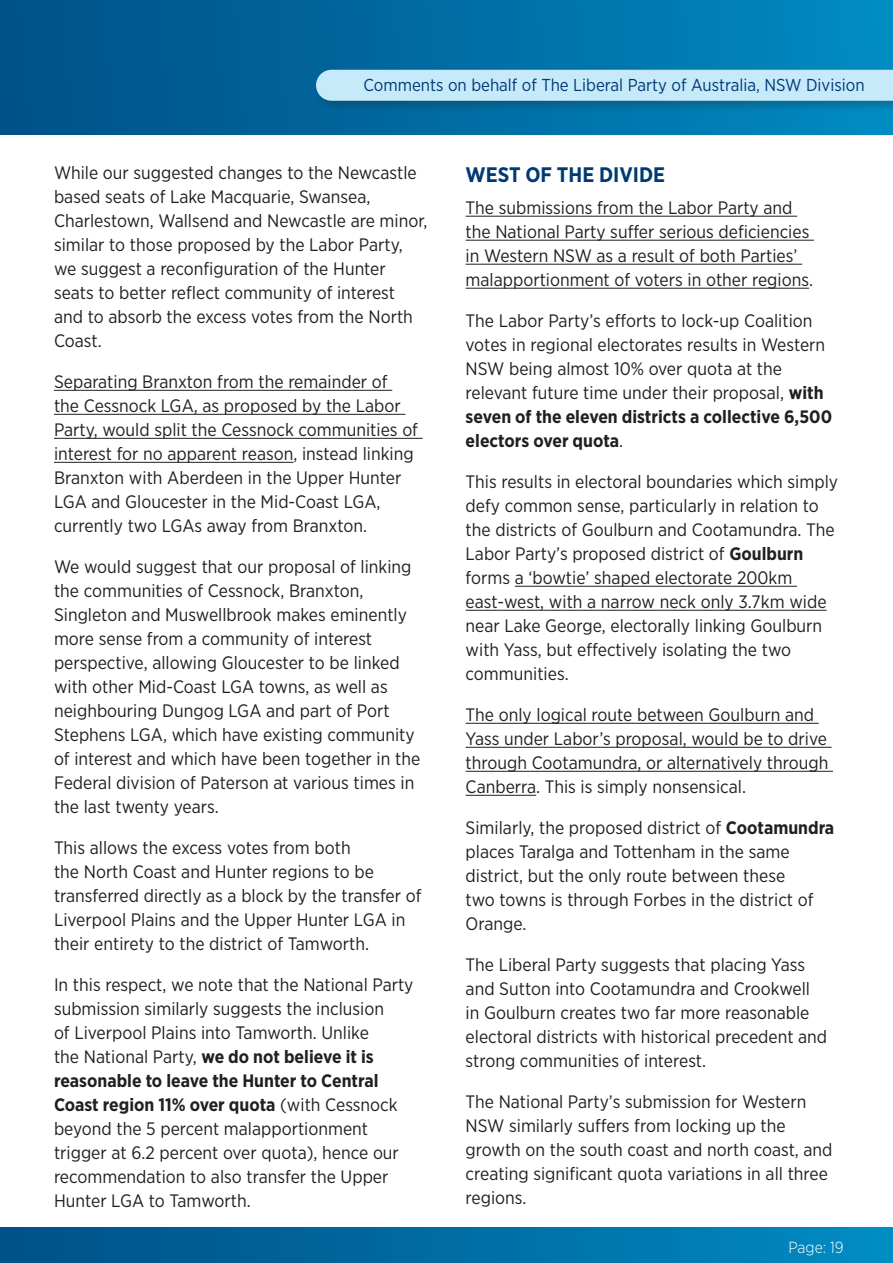
<style>
.page{position:relative;width:893px;height:1263px;background:#fff}
.page>*{position:absolute;margin:0;border:0;box-sizing:border-box;transform-origin:0 0}
.t1{font:700 21px "Gotham Narrow";color:#013974}
.t2{font:18px/24px "Gotham Narrow";color:#231f20}
.t3{font:17.25px "Gotham Narrow";color:#013974}
.t4{font:300 16.05px "Gotham Narrow";color:#fff}
.s1{font-weight:700}
</style>
<div class="page">
<div style="left:0;top:0;width:893px;height:135px;background:linear-gradient(to right,#004f87,#008bc1)"></div>
<div style="left:312px;top:66px;width:581px;height:47px;background:#231f20;opacity:.3"></div>
<div style="left:316px;top:70px;width:577px;height:31px;background:#c6eafa"></div>
<div style="left:0;top:1227px;width:893px;height:36px;background:linear-gradient(to right,#004f87,#008bc2)"></div>
<hr style="left:54px;top:390px;width:338px;height:1px;background:#231f20">
<hr style="left:54px;top:414px;width:351px;height:1px;background:#231f20">
<hr style="left:54px;top:438px;width:369px;height:1px;background:#231f20">
<hr style="left:54px;top:462px;width:239px;height:1px;background:#231f20">
<hr style="left:466px;top:216px;width:331px;height:1px;background:#231f20">
<hr style="left:466px;top:240px;width:348px;height:1px;background:#231f20">
<hr style="left:466px;top:264px;width:336px;height:1px;background:#231f20">
<hr style="left:466px;top:288px;width:343px;height:1px;background:#231f20">
<hr style="left:515px;top:586px;width:282px;height:1px;background:#231f20">
<hr style="left:466px;top:610px;width:361px;height:1px;background:#231f20">
<hr style="left:466px;top:723px;width:353px;height:1px;background:#231f20">
<hr style="left:466px;top:747px;width:366px;height:1px;background:#231f20">
<hr style="left:466px;top:771px;width:367px;height:1px;background:#231f20">
<hr style="left:466px;top:795px;width:70px;height:1px;background:#231f20">
<p class="t3" style="left:363px;top:75px;width:503px">Comments on behalf of The Liberal Party of Australia, NSW Division</p>
<p class="t2" style="left:54px;top:161px;width:375px">While our suggested changes to the Newcastle based seats of Lake Macquarie, Swansea, Charlestown, Wallsend and Newcastle are minor, similar to those proposed by the Labor Party, we suggest a reconfiguration of the Hunter seats to better reflect community of interest and to absorb the excess votes from the North Coast.</p>
<p class="t2" style="left:54px;top:370px;width:366px">Separating Branxton from the remainder of<br>the Cessnock LGA, as proposed by the Labor Party, would split the Cessnock communities of interest for no apparent reason, instead linking Branxton with Aberdeen in the Upper Hunter LGA and Gloucester in the Mid-Coast LGA, currently two LGAs away from Branxton.</p>
<p class="t2" style="left:54px;top:555px;width:368px">We would suggest that our proposal of linking the communities of Cessnock, Branxton, Singleton and Muswellbrook makes eminently more sense from a community of interest perspective, allowing Gloucester to be linked with other Mid-Coast LGA towns, as well as neighbouring Dungog LGA and part of Port Stephens LGA, which have existing community of interest and which have been together in the Federal division of Paterson at various times in the last twenty years.</p>
<p class="t2" style="left:54px;top:836px;width:369px">This allows the excess votes from both<br>the North Coast and Hunter regions to be transferred directly as a block by the transfer of Liverpool Plains and the Upper Hunter LGA in their entirety to the district of Tamworth.</p>
<p class="t2" style="left:54px;top:973px;width:361px">In this respect, we note that the National Party submission similarly suggests the inclusion<br>of Liverpool Plains into Tamworth. Unlike<br>the National Party, <span class="s1">we do not believe it is reasonable to leave the Hunter to Central Coast region 11% over quota</span> (with Cessnock beyond the 5 percent malapportionment trigger at 6.2 percent over quota), hence our recommendation to also transfer the Upper Hunter LGA to Tamworth.</p>
<p class="t1" style="left:466px;top:161px;width:201px">WEST OF THE DIVIDE</p>
<p class="t2" style="left:466px;top:196px;width:349px">The submissions from the Labor Party and the National Party suffer serious deficiencies in Western NSW as a result of both Parties’ malapportionment of voters in other regions.</p>
<p class="t2" style="left:466px;top:309px;width:368px">The Labor Party’s efforts to lock-up Coalition votes in regional electorates results in Western NSW being almost 10% over quota at the relevant future time under their proposal, <span class="s1">with seven of the eleven districts a collective 6,500 electors over quota</span>.</p>
<p class="t2" style="left:466px;top:470px;width:374px">This results in electoral boundaries which simply defy common sense, particularly in relation to the districts of Goulburn and Cootamundra. The Labor Party’s proposed district of <span class="s1">Goulburn </span>forms a ‘bowtie’ shaped electorate 200km east-west, with a narrow neck only 3.7km wide near Lake George, electorally linking Goulburn with Yass, but effectively isolating the two communities.</p>
<p class="t2" style="left:466px;top:703px;width:364px">The only logical route between Goulburn and Yass under Labor’s proposal, would be to drive through Cootamundra, or alternatively through Canberra. This is simply nonsensical.</p>
<p class="t2" style="left:466px;top:816px;width:370px">Similarly, the proposed district of <span class="s1">Cootamundra </span>places Taralga and Tottenham in the same district, but the only route between these<br>two towns is through Forbes in the district of Orange.</p>
<p class="t2" style="left:466px;top:953px;width:363px">The Liberal Party suggests that placing Yass and Sutton into Cootamundra and Crookwell in Goulburn creates two far more reasonable electoral districts with historical precedent and strong communities of interest.</p>
<p class="t2" style="left:466px;top:1090px;width:368px">The National Party’s submission for Western NSW similarly suffers from locking up the growth on the south coast and north coast, and creating significant quota variations in all three regions.</p>
<p class="t4" style="left:788px;top:1237px;width:57px">Page: 19</p>
</div>
